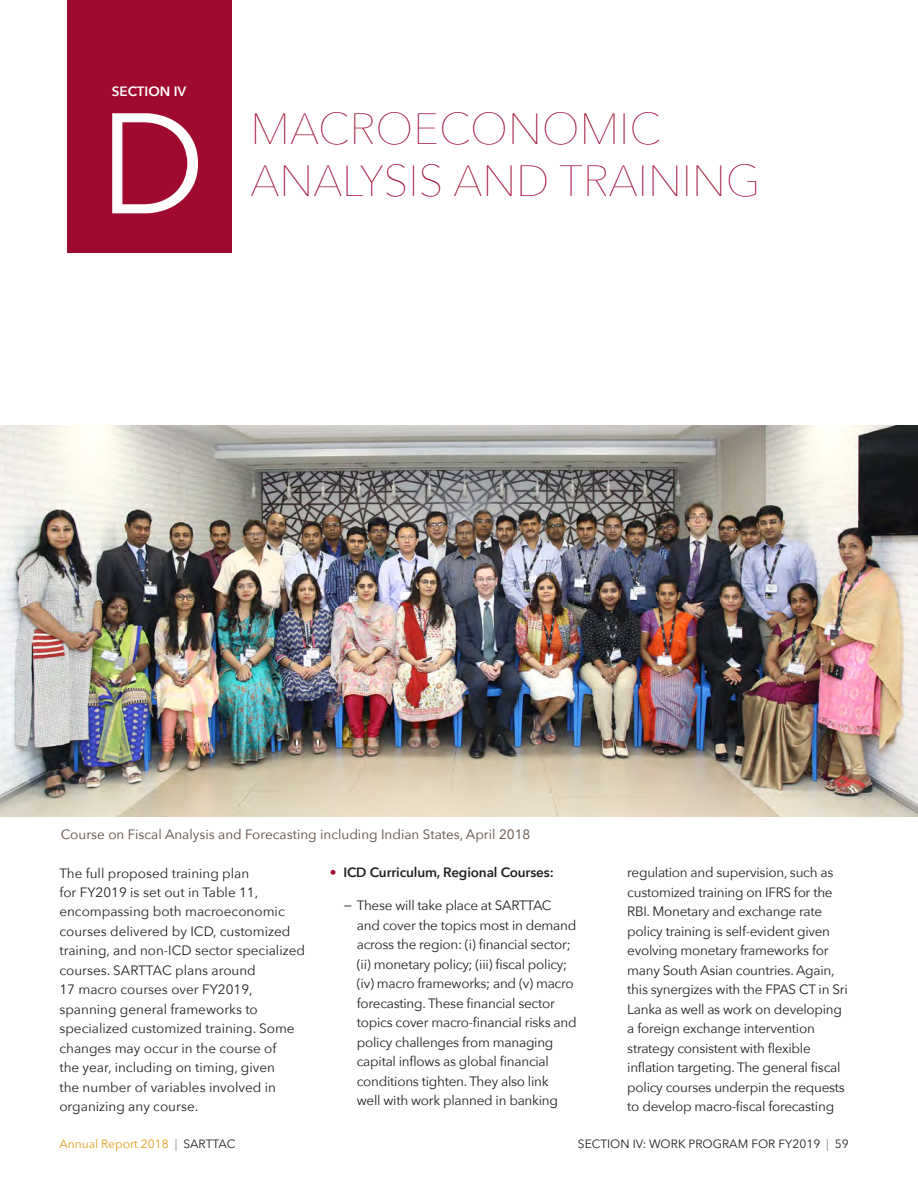
<style>
.page{position:relative;width:918px;height:1188px;background:#fff}
.page>*{position:absolute;margin:0;border:0;box-sizing:border-box;transform-origin:0 0}
.t1{font:141.3px "Avenir Next";color:#fff}
.t2{font:200 43.5px "Avenir Next";color:#a00a2f}
.t3{font:13.5px/19.5px "Avenir Next";letter-spacing:-.02em;color:#231f20}
.t4{font:13.5px/19.5px "Avenir Next";color:#231f20}
.t5{font:13.5px "Avenir Next";color:#5b4a3e}
.t6{font:600 13.5px "Avenir Next";letter-spacing:-.01em;color:#231f20}
.t7{font:600 13.5px "Avenir Next";color:#fff}
.t8{font:12px "Avenir Next";color:#231f20}
.t9{font:12px "Avenir Next";color:#df9d17}
.s1{color:#a00a2f}
.s2{color:#808285}
.s3{color:#231f20}
</style>
<div class="page">
<div style="left:68px;top:0;width:164px;height:253px;background:#a00a2f"></div>
<img style="left:1px;top:426px;width:917px;height:390px">
<p class="t7" style="left:112px;top:80px;width:76px">SECTION IV</p>
<h1 class="t1" style="left:99px;top:45px;width:108px">D</h1>
<h2 class="t2" style="left:251px;top:92px;width:412px">MACROECONOMIC</h2>
<h2 class="t2" style="left:251px;top:144px;width:511px">ANALYSIS AND TRAINING</h2>
<p class="t5" style="left:61px;top:823px;width:471px">Course on Fiscal Analysis and Forecasting including Indian States, April 2018</p>
<p class="t4" style="left:59px;top:862px;width:247px">The full proposed training plan<br>for FY2019 is set out in Table 11, encompassing both macroeconomic courses delivered by ICD, customized training, and non-ICD sector specialized courses. SARTTAC plans around<br>17 macro courses over FY2019, spanning general frameworks to specialized customized training. Some changes may occur in the course of<br>the year, including on timing, given<br>the number of variables involved in organizing any course.</p>
<p class="t6" style="left:330px;top:861px;width:225px"><span class="s1">•</span> ICD Curriculum, Regional Courses:</p>
<p class="t3" style="left:357px;top:895px;width:221px;text-indent:-14px">− These will take place at SARTTAC and cover the topics most in demand across the region: (i) financial sector; (ii) monetary policy; (iii) fiscal policy; (iv) macro frameworks; and (v) macro forecasting. These financial sector topics cover macro-financial risks and policy challenges from managing capital inflows as global financial conditions tighten. They also link<br>well with work planned in banking</p>
<p class="t3" style="left:627px;top:862px;width:222px">regulation and supervision, such as customized training on IFRS for the RBI. Monetary and exchange rate policy training is self-evident given evolving monetary frameworks for many South Asian countries. Again, this synergizes with the FPAS CT in Sri Lanka as well as work on developing a foreign exchange intervention strategy consistent with flexible inflation targeting. The general fiscal policy courses underpin the requests to develop macro-fiscal forecasting</p>
<p class="t9" style="left:59px;top:1133px;width:178px">Annual Report 2018 <span class="s2">|</span> <span class="s3">SARTTAC</span></p>
<p class="t8" style="left:578px;top:1133px;width:272px">SECTION IV: WORK PROGRAM FOR FY2019 <span class="s2">|</span> 59</p>
</div>
